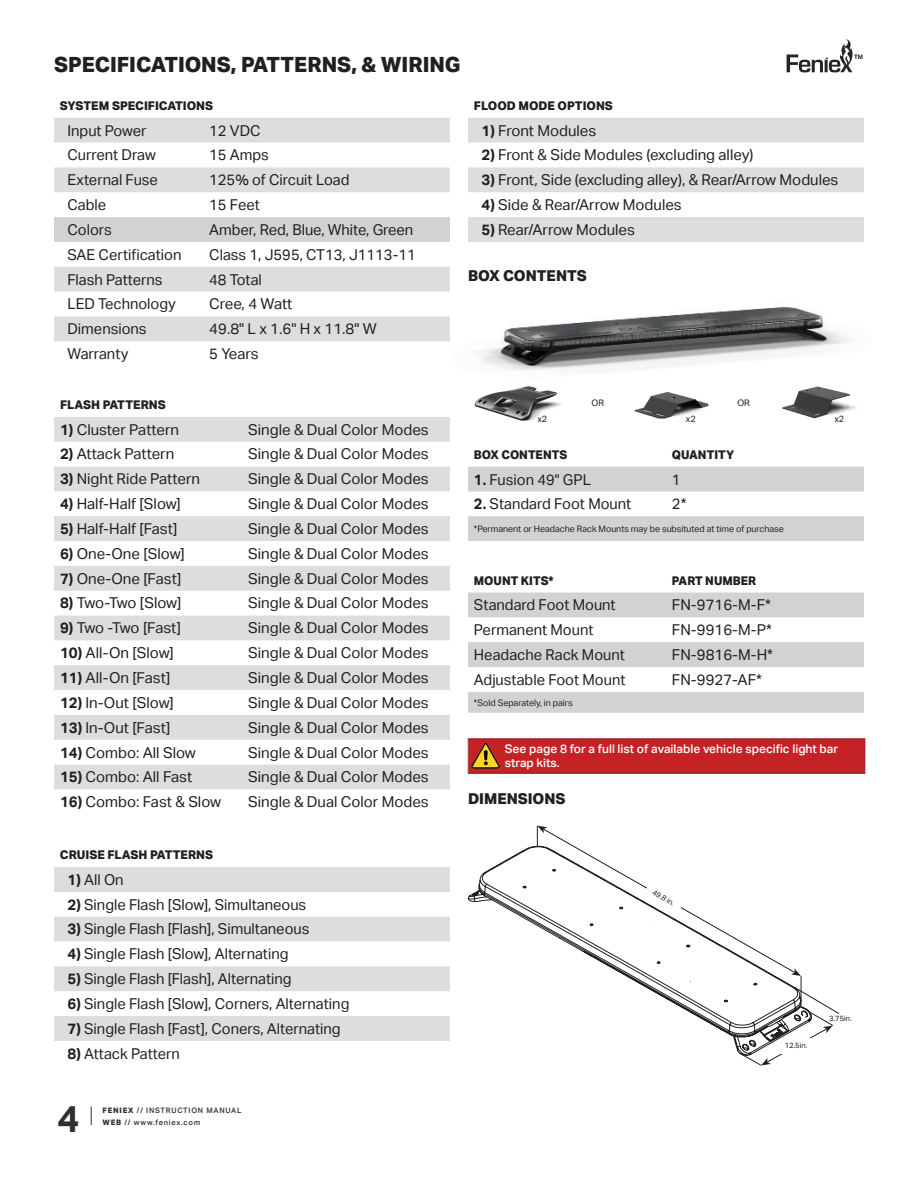
<style>
.page{position:relative;width:918px;height:1188px;background:#fff}
.page>*{position:absolute;margin:0;border:0;box-sizing:border-box;transform-origin:0 0}
.t1{font:700 37.5px "Aktiv Grotesk";color:#312f30}
.t2{font:800 21px "Aktiv Grotesk";color:#231f20}
.t3{font:15px "Aktiv Grotesk";color:#231f20}
.t4{font:800 15px "Aktiv Grotesk";color:#231f20}
.t5{font:800 12px "Aktiv Grotesk";color:#231f20}
.t6{font:500 12px/14.4px "Aktiv Grotesk";color:#fff}
.t7{font:9px "Aktiv Grotesk";color:#231f20}
.t8{font:500 7.5px "Aktiv Grotesk";letter-spacing:.1em;color:#312f30}
.t9{font:7.5px "Aktiv Grotesk";color:#231f20}
.t10{font:700 6.15px "Aktiv Grotesk";color:#231f20}
.s1{font-weight:700}
.s2{font-weight:800}
</style>
<div class="page">
<svg style="left:54px;top:118px;width:396px;height:223px"></svg>
<div style="left:54px;top:217px;width:396px;height:25px;background:#d1d2d4"></div>
<svg style="left:54px;top:417px;width:396px;height:372px;fill:#dcdddf"></svg>
<svg style="left:54px;top:867px;width:396px;height:174px;fill:#dcdddf"></svg>
<img style="left:477px;top:307px;width:374px;height:65px">
<img style="left:474px;top:386px;width:88px;height:35px">
<img style="left:782px;top:386px;width:74px;height:33px">
<img style="left:634px;top:392px;width:75px;height:27px">
<svg style="left:468px;top:467px;width:396px;height:74px"></svg>
<svg style="left:468px;top:593px;width:396px;height:120px;fill:#d1d2d4"></svg>
<svg style="left:467px;top:846px;width:70px;height:80px"></svg>
<svg style="left:537px;top:826px;width:302px;height:240px"></svg>
<div style="left:782px;top:1038px;width:29px;height:16px;background:#fff"></div>
<div style="left:517px;top:865px;width:9px;height:7px;background:#fff;border-radius:50%"></div>
<div style="left:584px;top:885px;width:8px;height:8px;background:#fff;border-radius:50%"></div>
<div style="left:554px;top:902px;width:7px;height:8px;background:#fff;border-radius:50%"></div>
<div style="left:755px;top:1000px;width:8px;height:8px;background:#fff;border-radius:50%"></div>
<div style="left:719px;top:962px;width:7px;height:8px;background:#fff;border-radius:50%"></div>
<div style="left:690px;top:979px;width:7px;height:8px;background:#fff;border-radius:50%"></div>
<div style="left:652px;top:924px;width:10px;height:8px;background:#fff;border-radius:50%"></div>
<div style="left:621px;top:941px;width:9px;height:8px;background:#fff;border-radius:50%"></div>
<svg style="left:468px;top:738px;width:397px;height:36px;background:#c42428"></svg>
<div style="left:469px;top:739px;width:395px;height:34px;border:1px solid #ae2326"></div>
<img style="left:470px;top:741px;width:32px;height:31px">
<svg style="left:468px;top:118px;width:396px;height:124px;fill:#dcdddf"></svg>
<svg style="left:91px;top:1106px;width:1px;height:19px"></svg>
<svg style="left:787px;top:39px;width:66px;height:33px"></svg>
<h2 class="t2" style="left:54px;top:51px;width:408px">SPECIFICATIONS, PATTERNS, &amp; WIRING</h2>
<p class="t5" style="left:60px;top:98px;width:155px">SYSTEM SPECIFICATIONS</p>
<p class="t3" style="left:68px;top:122px;width:81px">Input Power</p>
<p class="t3" style="left:209px;top:122px;width:53px">12 VDC</p>
<p class="t3" style="left:68px;top:146px;width:90px">Current Draw</p>
<p class="t3" style="left:209px;top:146px;width:61px">15 Amps</p>
<p class="t3" style="left:68px;top:171px;width:92px">External Fuse</p>
<p class="t3" style="left:209px;top:171px;width:142px">125% of Circuit Load</p>
<p class="t3" style="left:68px;top:196px;width:40px">Cable</p>
<p class="t3" style="left:209px;top:196px;width:52px">15 Feet</p>
<p class="t3" style="left:68px;top:221px;width:46px">Colors</p>
<p class="t3" style="left:209px;top:221px;width:206px">Amber, Red, Blue, White, Green</p>
<p class="t3" style="left:68px;top:246px;width:115px">SAE Certification</p>
<p class="t3" style="left:209px;top:246px;width:208px">Class 1, J595, CT13, J1113-11</p>
<p class="t3" style="left:68px;top:271px;width:97px">Flash Patterns</p>
<p class="t3" style="left:209px;top:271px;width:54px">48 Total</p>
<p class="t3" style="left:68px;top:295px;width:110px">LED Technology</p>
<p class="t3" style="left:209px;top:295px;width:85px">Cree, 4 Watt</p>
<p class="t3" style="left:68px;top:320px;width:81px">Dimensions</p>
<p class="t3" style="left:209px;top:320px;width:169px">49.8" L x 1.6" H x 11.8" W</p>
<p class="t3" style="left:68px;top:345px;width:62px">Warranty</p>
<p class="t3" style="left:209px;top:345px;width:51px">5 Years</p>
<p class="t5" style="left:474px;top:98px;width:140px">FLOOD MODE OPTIONS</p>
<p class="t3" style="left:482px;top:122px;width:116px"><span class="s1">1)</span> Front Modules</p>
<p class="t3" style="left:482px;top:146px;width:274px"><span class="s1">2)</span> Front &amp; Side Modules (excluding alley)</p>
<p class="t3" style="left:482px;top:171px;width:358px"><span class="s1">3)</span> Front, Side (excluding alley), &amp; Rear/Arrow Modules</p>
<p class="t3" style="left:482px;top:196px;width:202px"><span class="s1">4)</span> Side &amp; Rear/Arrow Modules</p>
<p class="t3" style="left:482px;top:221px;width:155px"><span class="s1">5)</span> Rear/Arrow Modules</p>
<p class="t4" style="left:468px;top:266px;width:121px">BOX CONTENTS</p>
<p class="t10" style="left:854px;top:53px;width:11px">TM</p>
<p class="t5" style="left:60px;top:397px;width:107px">FLASH PATTERNS</p>
<p class="t3" style="left:60px;top:421px;width:121px"><span class="s1">1)</span> Cluster Pattern</p>
<p class="t3" style="left:248px;top:421px;width:182px">Single &amp; Dual Color Modes</p>
<p class="t3" style="left:60px;top:445px;width:116px"><span class="s1">2)</span> Attack Pattern</p>
<p class="t3" style="left:248px;top:445px;width:182px">Single &amp; Dual Color Modes</p>
<p class="t3" style="left:60px;top:470px;width:142px"><span class="s1">3)</span> Night Ride Pattern</p>
<p class="t3" style="left:248px;top:470px;width:182px">Single &amp; Dual Color Modes</p>
<p class="t3" style="left:60px;top:495px;width:122px"><span class="s1">4)</span> Half-Half [Slow]</p>
<p class="t3" style="left:248px;top:495px;width:182px">Single &amp; Dual Color Modes</p>
<p class="t3" style="left:60px;top:520px;width:119px"><span class="s1">5)</span> Half-Half [Fast]</p>
<p class="t3" style="left:248px;top:520px;width:182px">Single &amp; Dual Color Modes</p>
<p class="t3" style="left:60px;top:545px;width:126px"><span class="s1">6)</span> One-One [Slow]</p>
<p class="t3" style="left:248px;top:545px;width:182px">Single &amp; Dual Color Modes</p>
<p class="t3" style="left:60px;top:570px;width:123px"><span class="s1">7)</span> One-One [Fast]</p>
<p class="t3" style="left:248px;top:570px;width:182px">Single &amp; Dual Color Modes</p>
<p class="t3" style="left:60px;top:595px;width:123px"><span class="s1">8)</span> Two-Two [Slow]</p>
<p class="t3" style="left:248px;top:595px;width:182px">Single &amp; Dual Color Modes</p>
<p class="t3" style="left:60px;top:619px;width:122px"><span class="s1">9)</span> Two -Two [Fast]</p>
<p class="t3" style="left:248px;top:619px;width:182px">Single &amp; Dual Color Modes</p>
<p class="t3" style="left:60px;top:644px;width:115px"><span class="s1">10)</span> All-On [Slow]</p>
<p class="t3" style="left:248px;top:644px;width:182px">Single &amp; Dual Color Modes</p>
<p class="t3" style="left:60px;top:669px;width:112px"><span class="s1">11)</span> All-On [Fast]</p>
<p class="t3" style="left:248px;top:669px;width:182px">Single &amp; Dual Color Modes</p>
<p class="t3" style="left:60px;top:694px;width:115px"><span class="s1">12)</span> In-Out [Slow]</p>
<p class="t3" style="left:248px;top:694px;width:182px">Single &amp; Dual Color Modes</p>
<p class="t3" style="left:60px;top:719px;width:112px"><span class="s1">13)</span> In-Out [Fast]</p>
<p class="t3" style="left:248px;top:719px;width:182px">Single &amp; Dual Color Modes</p>
<p class="t3" style="left:60px;top:744px;width:137px"><span class="s1">14)</span> Combo: All Slow</p>
<p class="t3" style="left:248px;top:744px;width:182px">Single &amp; Dual Color Modes</p>
<p class="t3" style="left:60px;top:768px;width:134px"><span class="s1">15)</span> Combo: All Fast</p>
<p class="t3" style="left:248px;top:768px;width:182px">Single &amp; Dual Color Modes</p>
<p class="t3" style="left:60px;top:793px;width:163px"><span class="s1">16)</span> Combo: Fast &amp; Slow</p>
<p class="t3" style="left:248px;top:793px;width:182px">Single &amp; Dual Color Modes</p>
<p class="t7" style="left:592px;top:397px;width:14px">OR</p>
<p class="t7" style="left:737px;top:397px;width:14px">OR</p>
<p class="t7" style="left:537px;top:414px;width:11px">x2</p>
<p class="t7" style="left:686px;top:414px;width:11px">x2</p>
<p class="t7" style="left:834px;top:414px;width:11px">x2</p>
<p class="t5" style="left:474px;top:447px;width:95px">BOX CONTENTS</p>
<p class="t5" style="left:672px;top:447px;width:64px">QUANTITY</p>
<p class="t3" style="left:474px;top:471px;width:119px"><span class="s1">1.</span> Fusion 49" GPL</p>
<p class="t3" style="left:672px;top:471px;width:10px">1</p>
<p class="t3" style="left:474px;top:495px;width:159px"><span class="s1">2.</span> Standard Foot Mount</p>
<p class="t3" style="left:672px;top:495px;width:16px">2*</p>
<p class="t7" style="left:474px;top:523px;width:311px">*Permanent or Headache Rack Mounts may be subsituted at time of purchase</p>
<p class="t5" style="left:474px;top:573px;width:81px">MOUNT KITS*</p>
<p class="t5" style="left:672px;top:573px;width:86px">PART NUMBER</p>
<p class="t3" style="left:474px;top:596px;width:143px">Standard Foot Mount</p>
<p class="t3" style="left:672px;top:596px;width:100px">FN-9716-M-F*</p>
<p class="t3" style="left:474px;top:621px;width:121px">Permanent Mount</p>
<p class="t3" style="left:672px;top:621px;width:102px">FN-9916-M-P*</p>
<p class="t3" style="left:474px;top:646px;width:152px">Headache Rack Mount</p>
<p class="t3" style="left:672px;top:646px;width:103px">FN-9816-M-H*</p>
<p class="t3" style="left:474px;top:671px;width:153px">Adjustable Foot Mount</p>
<p class="t3" style="left:672px;top:671px;width:91px">FN-9927-AF*</p>
<p class="t7" style="left:474px;top:697px;width:100px">*Sold Separately, in pairs</p>
<p class="t6" style="left:505px;top:741px;width:335px">See page 8 for a full list of available vehicle specific light bar strap kits.</p>
<p class="t4" style="left:468px;top:789px;width:99px">DIMENSIONS</p>
<p class="t5" style="left:60px;top:847px;width:155px">CRUISE FLASH PATTERNS</p>
<p class="t3" style="left:68px;top:871px;width:58px"><span class="s1">1)</span> All On</p>
<p class="t3" style="left:68px;top:896px;width:240px"><span class="s1">2)</span> Single Flash [Slow], Simultaneous</p>
<p class="t3" style="left:68px;top:921px;width:243px"><span class="s1">3)</span> Single Flash [Flash], Simultaneous</p>
<p class="t3" style="left:68px;top:945px;width:223px"><span class="s1">4)</span> Single Flash [Slow], Alternating</p>
<p class="t3" style="left:68px;top:970px;width:226px"><span class="s1">5)</span> Single Flash [Flash], Alternating</p>
<p class="t3" style="left:68px;top:995px;width:283px"><span class="s1">6)</span> Single Flash [Slow], Corners, Alternating</p>
<p class="t3" style="left:68px;top:1020px;width:275px"><span class="s1">7)</span> Single Flash [Fast], Coners, Alternating</p>
<p class="t3" style="left:68px;top:1045px;width:114px"><span class="s1">8)</span> Attack Pattern</p>
<p class="t9" style="left:655px;top:887px;width:26px;rotate:30deg">49.8 in.</p>
<p class="t9" style="left:785px;top:1041px;width:24px">12.5in.</p>
<p class="t9" style="left:829px;top:1014px;width:24px">3.75in.</p>
<h1 class="t1" style="left:58px;top:1097px;width:24px">4</h1>
<p class="t8" style="left:103px;top:1106px;width:140px"><span class="s2">FENIEX</span> // INSTRUCTION MANUAL</p>
<p class="t8" style="left:103px;top:1118px;width:99px"><span class="s2">WEB</span> // www.feniex.com</p>
</div>
